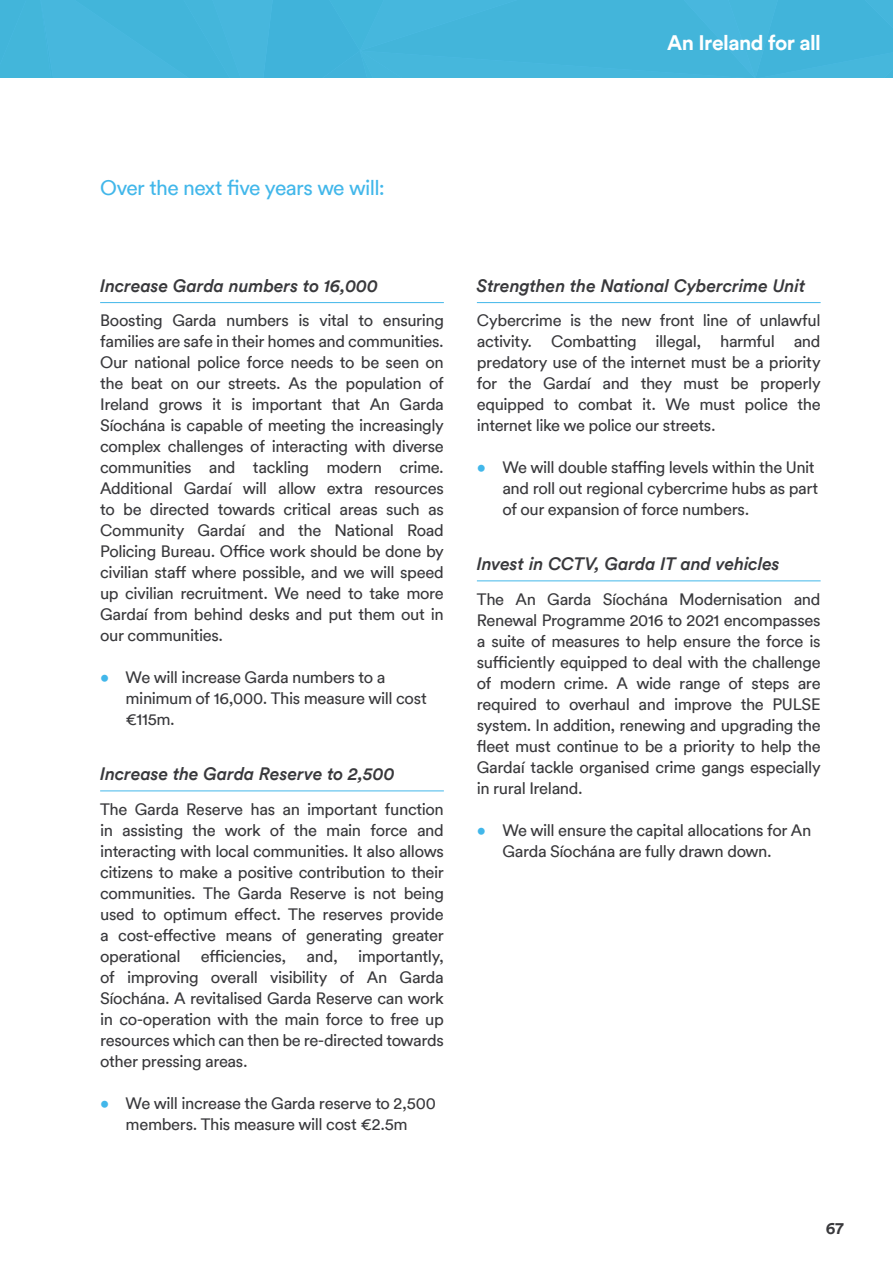
<style>
.page{position:relative;width:893px;height:1263px;background:#fff}
.page>*{position:absolute;margin:0;border:0;box-sizing:border-box;transform-origin:0 0}
.Blue_-_General_Subti{font:21px "Circular Pro TT";letter-spacing:-.03em;color:#42b7ea}
.t1{font:700 21px "Circular Pro TT";letter-spacing:-.025em;color:#fff}
.Blue_-_Inline_Subtit{font:italic 500 18px "Circular Pro TT";letter-spacing:-.01em;color:#39393c}
.t2{font:16.5px/21px "Circular Pro TT";letter-spacing:-.025em;color:#39393c;text-align:justify}
.t3{font:700 16.5px "Circular Pro TT";color:#39393c}
.s1{color:#42b7ea}
</style>
<div class="page">
<hr style="left:100px;top:302px;width:344px;height:1px;background:#42b7ea">
<hr style="left:100px;top:790px;width:344px;height:1px;background:#42b7ea">
<hr style="left:477px;top:302px;width:344px;height:1px;background:#42b7ea">
<hr style="left:477px;top:580px;width:344px;height:1px;background:#42b7ea">
<div style="left:0;top:0;width:893px;height:77px;background:#43b5da"></div>
<p class="t1" style="left:667px;top:28px;width:155px">An Ireland for all</p>
<p class="Blue_-_General_Subti" style="left:100px;top:173px;width:286px">Over the next five years we will:</p>
<p class="Blue_-_Inline_Subtit" style="left:100px;top:273px;width:279px">Increase Garda numbers to 16,000</p>
<p class="t2" style="left:100px;top:309px;width:345px">Boosting Garda numbers is vital to ensuring families are safe in their homes and communities.<br>Our national police force needs to be seen on the beat on our streets. As the population of Ireland grows it is important that An Garda Síochána is capable of meeting the increasingly complex challenges of interacting with diverse communities and tackling modern crime.<br>Additional Gardaí will allow extra resources to be directed towards critical areas such as Community Gardaí and the National Road Policing Bureau. Office work should be done by civilian staff where possible, and we will speed up civilian recruitment. We need to take more Gardaí from behind desks and put them out in our communities.</p>
<p class="t2" style="left:126px;top:666px;width:303px;text-align:left;text-indent:-26px"><span class="s1">•</span> We will increase Garda numbers to a minimum of 16,000. This measure will cost €115m.</p>
<p class="Blue_-_Inline_Subtit" style="left:100px;top:761px;width:296px">Increase the Garda Reserve to 2,500</p>
<p class="t2" style="left:100px;top:797px;width:345px">The Garda Reserve has an important function in assisting the work of the main force and interacting with local communities. It also allows citizens to make a positive contribution to their communities. The Garda Reserve is not being used to optimum effect. The reserves provide a cost-effective means of generating greater operational efficiencies, and, importantly, of improving overall visibility of An Garda Síochána. A revitalised Garda Reserve can work in co-operation with the main force to free up resources which can then be re-directed towards other pressing areas.</p>
<p class="t2" style="left:100px;top:1091px;width:337px;text-align:center"><span class="s1">•</span> We will increase the Garda reserve to 2,500 members. This measure will cost €2.5m</p>
<p class="Blue_-_Inline_Subtit" style="left:477px;top:273px;width:330px">Strengthen the National Cybercrime Unit</p>
<p class="t2" style="left:477px;top:309px;width:345px">Cybercrime is the new front line of unlawful activity. Combatting illegal, harmful and predatory use of the internet must be a priority for the Gardaí and they must be properly equipped to combat it. We must police the internet like we police our streets.</p>
<p class="t2" style="left:502px;top:456px;width:317px;text-align:left;text-indent:-26px"><span class="s1">•</span> We will double staffing levels within the Unit and roll out regional cybercrime hubs as part of our expansion of force numbers.</p>
<p class="Blue_-_Inline_Subtit" style="left:477px;top:551px;width:304px">Invest in CCTV, Garda IT and vehicles</p>
<p class="t2" style="left:477px;top:587px;width:345px">The An Garda Síochána Modernisation and Renewal Programme 2016 to 2021 encompasses a suite of measures to help ensure the force is sufficiently equipped to deal with the challenge of modern crime. A wide range of steps are required to overhaul and improve the PULSE system. In addition, renewing and upgrading the fleet must continue to be a priority to help the Gardaí tackle organised crime gangs especially in rural Ireland.</p>
<p class="t2" style="left:502px;top:818px;width:310px;text-indent:-26px"><span class="s1">•</span> We will ensure the capital allocations for An<br>Garda Síochána are fully drawn down.</p>
<p class="t3" style="left:826px;top:1216px;width:19px">67</p>
</div>
